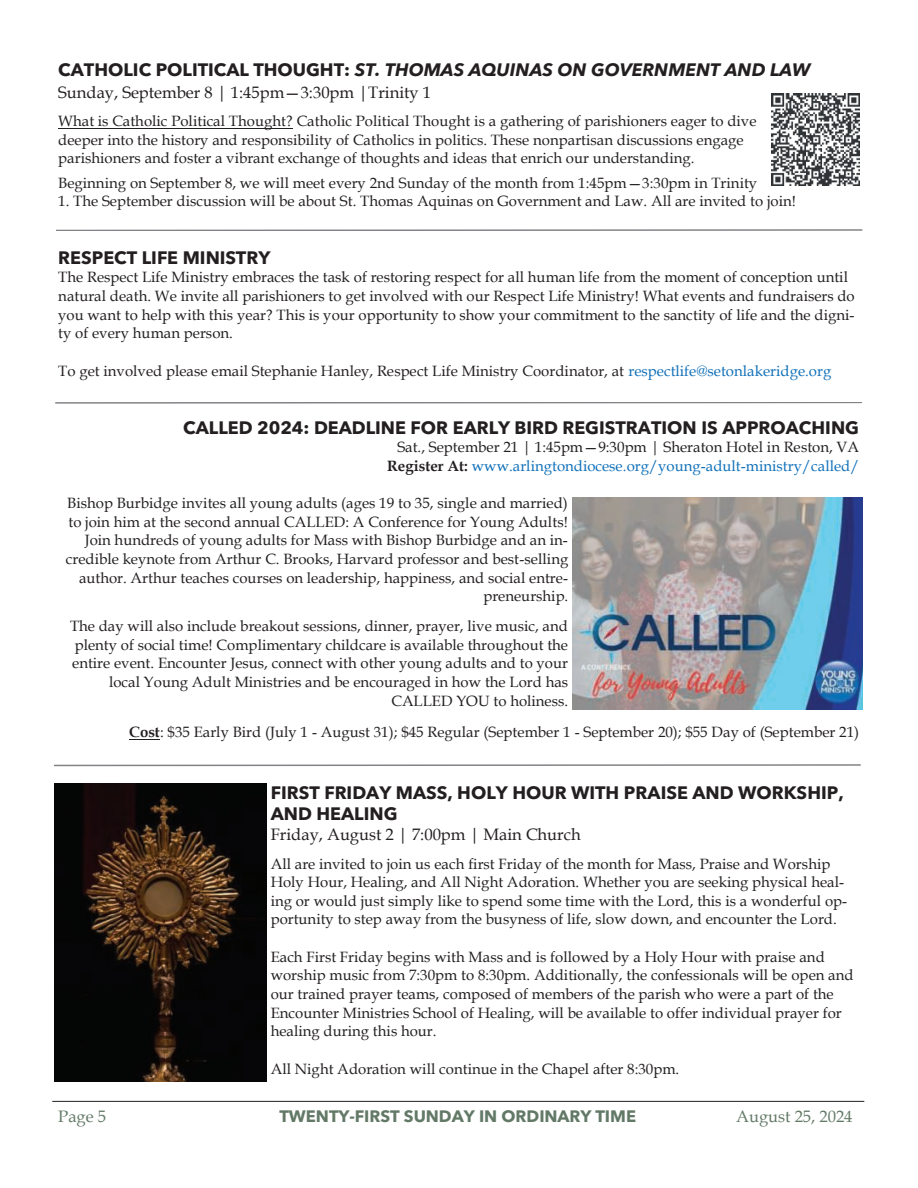
<style>
.page{position:relative;width:918px;height:1188px;background:#fff}
.page>*{position:absolute;margin:0;border:0;box-sizing:border-box;transform-origin:0 0}
.t1{font:700 18px/21.6px "Avenir Next LT Pro";color:#231f20}
.t2{font:italic 700 18px "Avenir Next LT Pro";color:#231f20}
.t3{font:16.5px "Book Antiqua";color:#231f20}
.t4{font:700 16.5px "Avenir Next LT Pro";color:#637967}
.t5{font:16.5px "Book Antiqua";color:#637967}
.t6{font:15px/18.6px "Book Antiqua";color:#231f20}
.s1{font-style:normal}
.s2{color:#1070b9}
.s3{font-weight:700}
</style>
<div class="page">
<hr style="left:52px;top:1101px;width:812px;height:1px;background:#231f20">
<img style="left:54px;top:784px;width:213px;height:297px">
<hr style="left:58px;top:128px;width:235px;height:1px;background:#231f20">
<img style="left:772px;top:93px;width:88px;height:92px">
<svg style="left:56px;top:229px;width:806px;height:2px;background:#a2a4a6"></svg>
<hr style="left:129px;top:739px;width:31px;height:1px;background:#231f20">
<img style="left:573px;top:497px;width:289px;height:212px">
<svg style="left:55px;top:402px;width:807px;height:2px;background:#a7a9ab"></svg>
<svg style="left:54px;top:764px;width:807px;height:2px;background:#a2a4a6"></svg>
<p class="t2" style="left:58px;top:59px;width:754px"><span class="s1">CATHOLIC POLITICAL THOUGHT:</span> ST. THOMAS AQUINAS ON GOVERNMENT AND LAW</p>
<p class="t3" style="left:58px;top:82px;width:374px">Sunday, September 8 | 1:45pm—3:30pm |Trinity 1</p>
<p class="t6" style="left:58px;top:112px;width:700px">What is Catholic Political Thought? Catholic Political Thought is a gathering of parishioners eager to dive deeper into the history and responsibility of Catholics in politics. These nonpartisan discussions engage parishioners and foster a vibrant exchange of thoughts and ideas that enrich our understanding.</p>
<p class="t6" style="left:58px;top:173px;width:700px">Beginning on September 8, we will meet every 2nd Sunday of the month from 1:45pm—3:30pm in Trinity</p>
<p class="t6" style="left:58px;top:192px;width:739px">1. The September discussion will be about St. Thomas Aquinas on Government and Law. All are invited to join!</p>
<p class="t1" style="left:58px;top:247px;width:214px">RESPECT LIFE MINISTRY</p>
<p class="t6" style="left:58px;top:268px;width:798px">The Respect Life Ministry embraces the task of restoring respect for all human life from the moment of conception until natural death. We invite all parishioners to get involved with our Respect Life Ministry! What events and fundraisers do you want to help with this year? This is your opportunity to show your commitment to the sanctity of life and the digni&shy;ty of every human person.</p>
<p class="t6" style="left:58px;top:362px;width:775px">To get involved please email Stephanie Hanley, Respect Life Ministry Coordinator, at <span class="s2">respectlife@setonlakeridge.org</span></p>
<p class="t1" style="left:183px;top:416px;width:677px">CALLED 2024: DEADLINE FOR EARLY BIRD REGISTRATION IS APPROACHING</p>
<p class="t6" style="left:387px;top:438px;width:474px;text-align:right">Sat., September 21 | 1:45pm—9:30pm | Sheraton Hotel in Reston, VA<br><span class="s3">Register At:</span> <span class="s2">www.arlingtondiocese.org/young-adult-ministry/called/</span></p>
<p class="t6" style="left:66px;top:494px;width:504px;text-align:right">Bishop Burbidge invites all young adults (ages 19 to 35, single and married) to join him at the second annual CALLED: A Conference for Young Adults!<br>Join hundreds of young adults for Mass with Bishop Burbidge and an in&shy;credible keynote from Arthur C. Brooks, Harvard professor and best-selling author. Arthur teaches courses on leadership, happiness, and social entre&shy;preneurship.</p>
<p class="t6" style="left:70px;top:617px;width:500px;text-align:right">The day will also include breakout sessions, dinner, prayer, live music, and plenty of social time! Complimentary childcare is available throughout the entire event. Encounter Jesus, connect with other young adults and to your local Young Adult Ministries and be encouraged in how the Lord has CALLED YOU to holiness.</p>
<p class="t6" style="left:129px;top:723px;width:731px"><span class="s3">Cost</span>: $35 Early Bird (July 1 - August 31); $45 Regular (September 1 - September 20); $55 Day of (September 21)</p>
<p class="t1" style="left:271px;top:781px;width:574px">FIRST FRIDAY MASS, HOLY HOUR WITH PRAISE AND WORKSHIP,<br>AND HEALING</p>
<p class="t3" style="left:271px;top:825px;width:312px">Friday, August 2 | 7:00pm | Main Church</p>
<p class="t6" style="left:271px;top:854px;width:578px">All are invited to join us each first Friday of the month for Mass, Praise and Worship Holy Hour, Healing, and All Night Adoration. Whether you are seeking physical heal&shy;ing or would just simply like to spend some time with the Lord, this is a wonderful op&shy;portunity to step away from the busyness of life, slow down, and encounter the Lord.</p>
<p class="t6" style="left:271px;top:948px;width:584px">Each First Friday begins with Mass and is followed by a Holy Hour with praise and worship music from 7:30pm to 8:30pm. Additionally, the confessionals will be open and our trained prayer teams, composed of members of the parish who were a part of the Encounter Ministries School of Healing, will be available to offer individual prayer for healing during this hour.</p>
<p class="t6" style="left:271px;top:1060px;width:410px">All Night Adoration will continue in the Chapel after 8:30pm.</p>
<p class="t5" style="left:58px;top:1107px;width:49px">Page 5</p>
<p class="t4" style="left:279px;top:1106px;width:358px">TWENTY-FIRST SUNDAY IN ORDINARY TIME</p>
<p class="t5" style="left:736px;top:1107px;width:118px">August 25, 2024</p>
</div>
